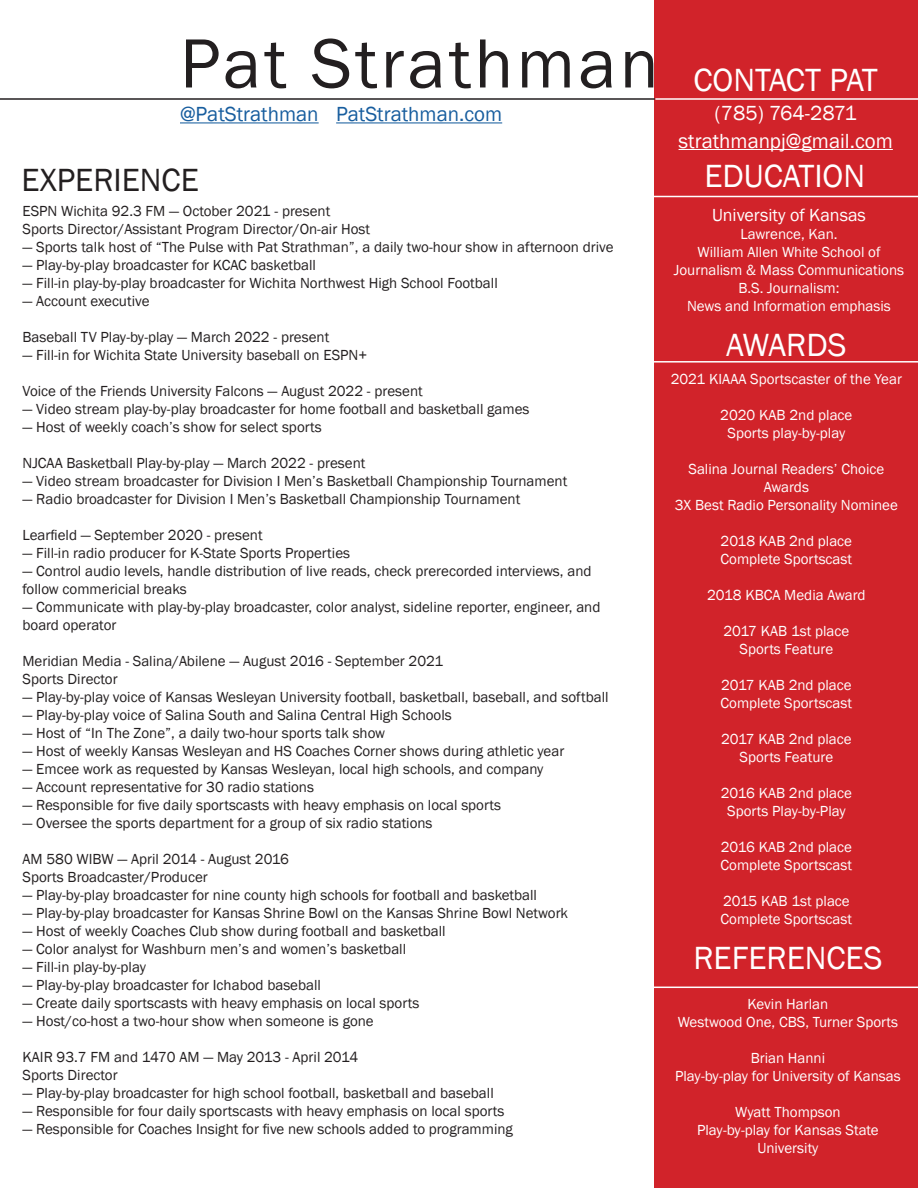
<style>
.page{position:relative;width:918px;height:1188px;background:#fff}
.page>*{position:absolute;margin:0;border:0;box-sizing:border-box;transform-origin:0 0}
.t1{font:72px "Franklin Gothic";letter-spacing:.045em;color:#231f20}
.t2{font:33px "Franklin Gothic";color:#fff}
.t3{font:33px "Franklin Gothic";color:#231f20}
.t4{font:21px "Franklin Gothic";color:#fff}
.t5{font:21px "Franklin Gothic";color:#175d9e}
.t6{font:18px "Franklin Gothic";color:#fff}
.t7{font:15px/18px "Franklin Gothic";color:#231f20}
.t8{font:15px/18px "Franklin Gothic";color:#fff;text-align:center}
</style>
<div class="page">
<div style="left:655px;top:0;width:263px;height:1188px;background:#d1232a"></div>
<hr style="left:0;top:98px;width:655px;height:2px;background:#231f20">
<hr style="left:180px;top:122px;width:139px;height:1px;background:#175d9e">
<hr style="left:679px;top:149px;width:214px;height:1px;background:#fff">
<hr style="left:652px;top:196px;width:266px;height:1px;background:#fff">
<hr style="left:645px;top:361px;width:273px;height:2px;background:#fff">
<hr style="left:643px;top:987px;width:275px;height:1px;background:#fff">
<hr style="left:655px;top:98px;width:263px;height:2px;background:#fff">
<hr style="left:336px;top:122px;width:166px;height:1px;background:#175d9e">
<p class="t1" style="left:180px;top:19px;width:480px">Pat Strathman</p>
<p class="t5" style="left:180px;top:101px;width:140px">@PatStrathman</p>
<p class="t4" style="left:715px;top:100px;width:144px">(785) 764-2871</p>
<p class="t4" style="left:679px;top:128px;width:216px">strathmanpj@gmail.com</p>
<p class="t2" style="left:693px;top:59px;width:186px">CONTACT PAT</p>
<p class="t5" style="left:336px;top:101px;width:168px">PatStrathman.com</p>
<p class="t3" style="left:22px;top:159px;width:179px">EXPERIENCE</p>
<p class="t2" style="left:704px;top:156px;width:162px">EDUCATION</p>
<p class="t7" style="left:22px;top:202px;width:309px">ESPN Wichita 92.3 FM — October 2021 - present</p>
<p class="t7" style="left:22px;top:220px;width:349px">Sports Director/Assistant Program Director/On-air Host</p>
<p class="t7" style="left:22px;top:238px;width:593px">— Sports talk host of “The Pulse with Pat Strathman”, a daily two-hour show in afternoon drive</p>
<p class="t7" style="left:22px;top:256px;width:295px">— Play-by-play broadcaster for KCAC basketball</p>
<p class="t7" style="left:22px;top:274px;width:477px">— Fill-in play-by-play broadcaster for Wichita Northwest High School Football</p>
<p class="t7" style="left:22px;top:292px;width:129px">— Account executive</p>
<p class="t7" style="left:22px;top:328px;width:308px">Baseball TV Play-by-play — March 2022 - present</p>
<p class="t7" style="left:22px;top:346px;width:346px">— Fill-in for Wichita State University baseball on ESPN+</p>
<p class="t7" style="left:22px;top:382px;width:402px">Voice of the Friends University Falcons — August 2022 - present</p>
<p class="t7" style="left:22px;top:400px;width:508px">— Video stream play-by-play broadcaster for home football and basketball games</p>
<p class="t7" style="left:22px;top:418px;width:301px">— Host of weekly coach’s show for select sports</p>
<p class="t7" style="left:22px;top:454px;width:344px">NJCAA Basketball Play-by-play — March 2022 - present</p>
<p class="t7" style="left:22px;top:472px;width:546px">— Video stream broadcaster for Division I Men’s Basketball Championship Tournament</p>
<p class="t7" style="left:22px;top:490px;width:499px">— Radio broadcaster for Division I Men’s Basketball Championship Tournament</p>
<p class="t7" style="left:22px;top:526px;width:242px">Learfield — September 2020 - present</p>
<p class="t7" style="left:22px;top:544px;width:329px">— Fill-in radio producer for K-State Sports Properties</p>
<p class="t7" style="left:22px;top:562px;width:571px">— Control audio levels, handle distribution of live reads, check prerecorded interviews, and follow commericial breaks</p>
<p class="t7" style="left:22px;top:598px;width:580px">— Communicate with play-by-play broadcaster, color analyst, sideline reporter, engineer, and board operator</p>
<p class="t7" style="left:22px;top:652px;width:422px">Meridian Media - Salina/Abilene — August 2016 - September 2021</p>
<p class="t7" style="left:22px;top:670px;width:97px">Sports Director</p>
<p class="t7" style="left:22px;top:688px;width:588px">— Play-by-play voice of Kansas Wesleyan University football, basketball, baseball, and softball</p>
<p class="t7" style="left:22px;top:706px;width:431px">— Play-by-play voice of Salina South and Salina Central High Schools</p>
<p class="t7" style="left:22px;top:724px;width:364px">— Host of “In The Zone”, a daily two-hour sports talk show</p>
<p class="t7" style="left:22px;top:742px;width:543px">— Host of weekly Kansas Wesleyan and HS Coaches Corner shows during athletic year</p>
<p class="t7" style="left:22px;top:760px;width:522px">— Emcee work as requested by Kansas Wesleyan, local high schools, and company</p>
<p class="t7" style="left:22px;top:778px;width:293px">— Account representative for 30 radio stations</p>
<p class="t7" style="left:22px;top:796px;width:480px">— Responsible for five daily sportscasts with heavy emphasis on local sports</p>
<p class="t7" style="left:22px;top:814px;width:412px">— Oversee the sports department for a group of six radio stations</p>
<p class="t7" style="left:22px;top:850px;width:268px">AM 580 WIBW — April 2014 - August 2016</p>
<p class="t7" style="left:22px;top:868px;width:187px">Sports Broadcaster/Producer</p>
<p class="t7" style="left:22px;top:886px;width:516px">— Play-by-play broadcaster for nine county high schools for football and basketball</p>
<p class="t7" style="left:22px;top:904px;width:547px">— Play-by-play broadcaster for Kansas Shrine Bowl on the Kansas Shrine Bowl Network</p>
<p class="t7" style="left:22px;top:922px;width:425px">— Host of weekly Coaches Club show during football and basketball</p>
<p class="t7" style="left:22px;top:940px;width:385px">— Color analyst for Washburn men’s and women’s basketball</p>
<p class="t7" style="left:22px;top:958px;width:125px">— Fill-in play-by-play</p>
<p class="t7" style="left:22px;top:976px;width:300px">— Play-by-play broadcaster for Ichabod baseball</p>
<p class="t7" style="left:22px;top:994px;width:398px">— Create daily sportscasts with heavy emphasis on local sports</p>
<p class="t7" style="left:22px;top:1012px;width:353px">— Host/co-host a two-hour show when someone is gone</p>
<p class="t7" style="left:22px;top:1048px;width:337px">KAIR 93.7 FM and 1470 AM — May 2013 - April 2014</p>
<p class="t7" style="left:22px;top:1066px;width:97px">Sports Director</p>
<p class="t7" style="left:22px;top:1084px;width:473px">— Play-by-play broadcaster for high school football, basketball and baseball</p>
<p class="t7" style="left:22px;top:1102px;width:484px">— Responsible for four daily sportscasts with heavy emphasis on local sports</p>
<p class="t7" style="left:22px;top:1120px;width:492px">— Responsible for Coaches Insight for five new schools added to programming</p>
<p class="t6" style="left:712px;top:204px;width:155px">University of Kansas</p>
<p class="t8" style="left:740px;top:225px;width:99px">Lawrence, Kan.</p>
<p class="t8" style="left:674px;top:243px;width:232px">William Allen White School of<br>Journalism &amp; Mass Communications</p>
<p class="t8" style="left:738px;top:279px;width:103px">B.S. Journalism:</p>
<p class="t8" style="left:687px;top:297px;width:205px">News and Information emphasis</p>
<p class="t2" style="left:726px;top:324px;width:122px">AWARDS</p>
<p class="t8" style="left:671px;top:371px;width:233px">2021 KIAAA Sportscaster of the Year</p>
<p class="t8" style="left:720px;top:407px;width:134px">2020 KAB 2nd place</p>
<p class="t8" style="left:728px;top:425px;width:119px">Sports play-by-play</p>
<p class="t8" style="left:688px;top:461px;width:197px">Salina Journal Readers’ Choice<br>Awards</p>
<p class="t8" style="left:675px;top:497px;width:225px">3X Best Radio Personality Nominee</p>
<p class="t8" style="left:721px;top:533px;width:133px">2018 KAB 2nd place</p>
<p class="t8" style="left:721px;top:551px;width:133px">Complete Sportscast</p>
<p class="t8" style="left:707px;top:587px;width:160px">2018 KBCA Media Award</p>
<p class="t8" style="left:723px;top:623px;width:127px">2017 KAB 1st place</p>
<p class="t8" style="left:740px;top:641px;width:95px">Sports Feature</p>
<p class="t8" style="left:721px;top:677px;width:132px">2017 KAB 2nd place</p>
<p class="t8" style="left:721px;top:695px;width:133px">Complete Sportscast</p>
<p class="t8" style="left:721px;top:731px;width:132px">2017 KAB 2nd place</p>
<p class="t8" style="left:740px;top:749px;width:95px">Sports Feature</p>
<p class="t8" style="left:721px;top:785px;width:133px">2016 KAB 2nd place</p>
<p class="t8" style="left:727px;top:803px;width:120px">Sports Play-by-Play</p>
<p class="t8" style="left:721px;top:839px;width:133px">2016 KAB 2nd place</p>
<p class="t8" style="left:721px;top:857px;width:133px">Complete Sportscast</p>
<p class="t8" style="left:723px;top:893px;width:128px">2015 KAB 1st place</p>
<p class="t8" style="left:721px;top:911px;width:133px">Complete Sportscast</p>
<p class="t2" style="left:693px;top:937px;width:191px">REFERENCES</p>
<p class="t8" style="left:678px;top:995px;width:222px">Kevin Harlan<br>Westwood One, CBS, Turner Sports</p>
<p class="t8" style="left:675px;top:1049px;width:227px">Brian Hanni<br>Play-by-play for University of Kansas</p>
<p class="t8" style="left:697px;top:1103px;width:183px">Wyatt Thompson<br>Play-by-play for Kansas State<br>University</p>
</div>
